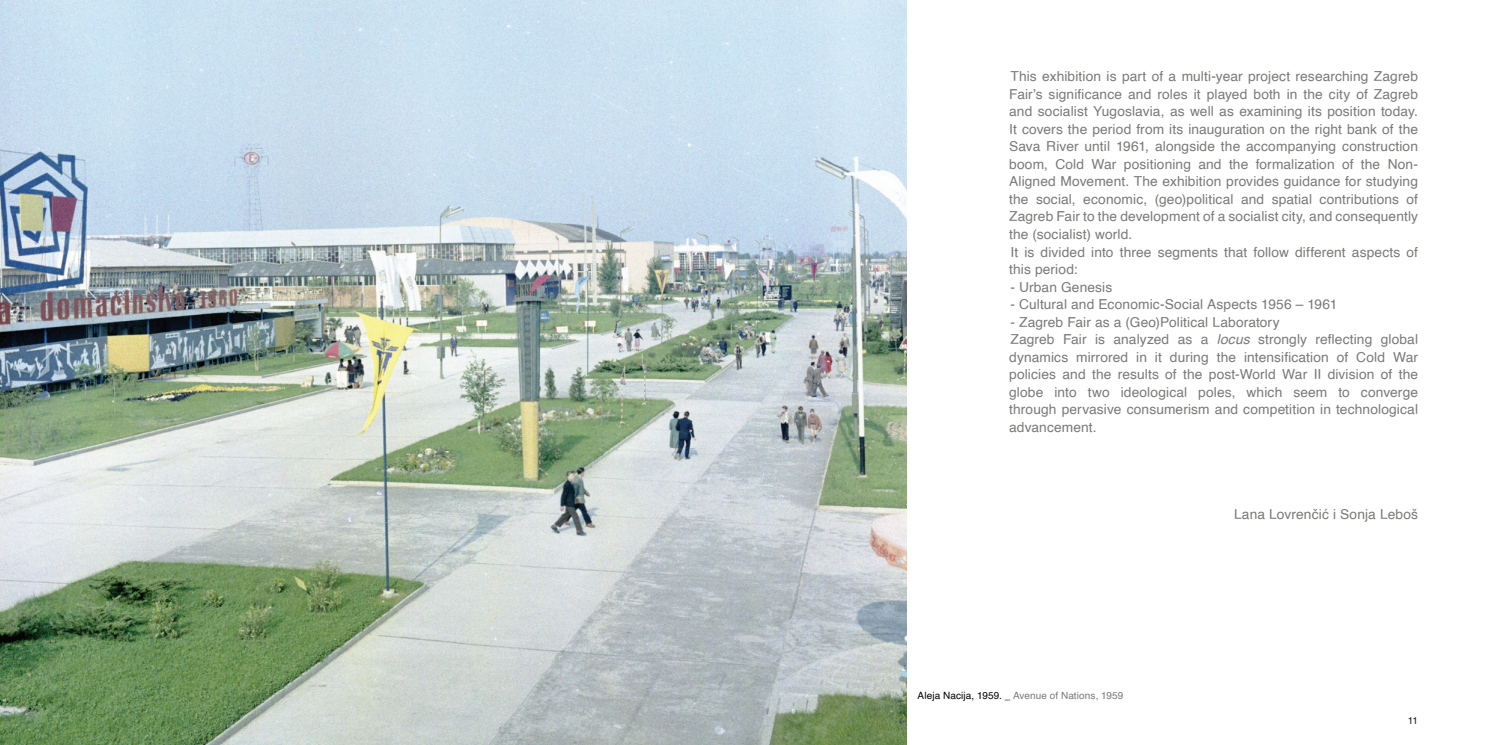
<style>
.page{position:relative;width:1489px;height:745px;background:#fff}
.page>*{position:absolute;margin:0;border:0;box-sizing:border-box;transform-origin:0 0}
.t1{font:13.75px/17.5px "Helvetica";letter-spacing:.01em;color:#797978}
.t2{font:10px "Helvetica";letter-spacing:.01em;color:#797978}
.t3{font:10px "Helvetica";color:#231f20}
.s1{font-style:italic}
.s2{color:#000}
</style>
<div class="page">
<img style="left:0;top:0;width:906px;height:744px">
<p class="t1" style="left:1009px;top:68px;width:410px">This exhibition is part of a multi-year project researching Zagreb Fair’s significance and roles it played both in the city of Zagreb and socialist Yugoslavia, as well as examining its position today.<br>It covers the period from its inauguration on the right bank of the Sava River until 1961, alongside the accompanying construction boom, Cold War positioning and the formalization of the Non-Aligned Movement. The exhibition provides guidance for studying the social, economic, (geo)political and spatial contributions of Zagreb Fair to the development of a socialist city, and consequently the (socialist) world.<br>It is divided into three segments that follow different aspects of this period:</p>
<p class="t1" style="left:1010px;top:278px;width:103px">- Urban Genesis</p>
<p class="t1" style="left:1010px;top:296px;width:328px">- Cultural and Economic-Social Aspects 1956 – 1961</p>
<p class="t1" style="left:1009px;top:313px;width:410px">- Zagreb Fair as a (Geo)Political Laboratory<br>Zagreb Fair is analyzed as a <span class="s1">locus</span> strongly reflecting global dynamics mirrored in it during the intensification of Cold War policies and the results of the post-World War II division of the globe into two ideological poles, which seem to converge through pervasive consumerism and competition in technological advancement.</p>
<p class="t2" style="left:917px;top:687px;width:207px"><span class="s2">Aleja Nacija, 1959. _</span> Avenue of Nations, 1959</p>
<p class="t1" style="left:1233px;top:506px;width:185px">Lana Lovrenčić i Sonja Leboš</p>
<p class="t3" style="left:1407px;top:712px;width:12px">11</p>
</div>
